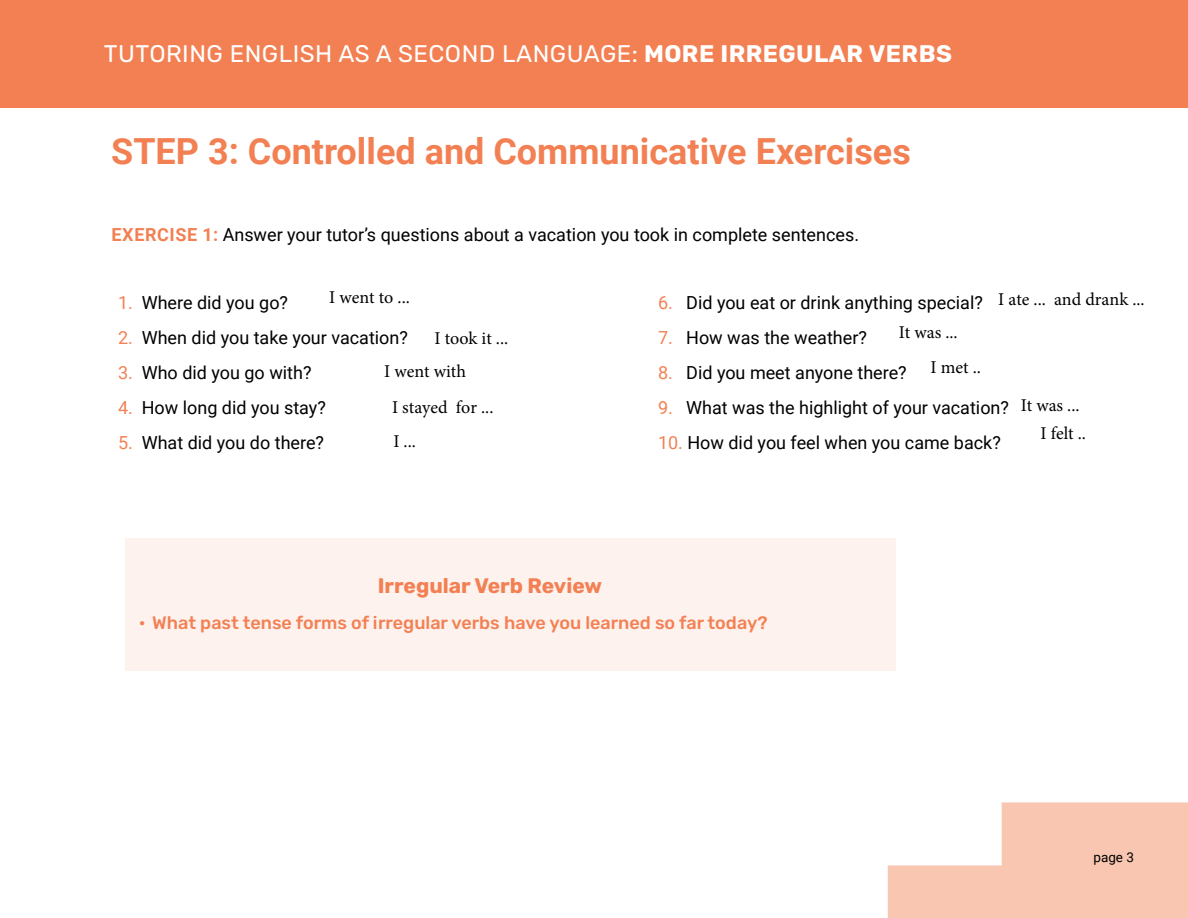
<style>
.page{position:relative;width:1188px;height:918px;background:#fff}
.page>*{position:absolute;margin:0;border:0;box-sizing:border-box;transform-origin:0 0}
.t1{font:700 36px "Roboto";color:#f38053}
.t2{font:24px "Rubik";letter-spacing:.02em;color:#fff}
.t3{font:700 21px "Rubik";color:#f38053}
.t4{font:18px "Roboto";color:#000}
.t5{font:18px/33.2px "Minion Pro";color:#000}
.t6{font:500 18px "Rubik";color:#f38053}
.t7{font:13.5px "Roboto";color:#000}
.s1{font-weight:700}
.s2{font-weight:700;color:#f38053}
.s3{color:#f38053}
</style>
<div class="page">
<svg style="left:888px;top:802px;width:300px;height:116px"></svg>
<div style="left:0;top:0;width:1188px;height:108px;background:#f38053"></div>
<div style="left:125px;top:538px;width:770px;height:133px;background:#fef2ee"></div>
<h2 class="t2" style="left:104px;top:41px;width:850px">TUTORING ENGLISH AS A SECOND LANGUAGE: <span class="s1">MORE IRREGULAR VERBS</span></h2>
<h1 class="t1" style="left:111px;top:126px;width:801px">STEP 3: Controlled and Communicative Exercises</h1>
<p class="t4" style="left:112px;top:222px;width:749px"><span class="s2">EXERCISE 1:</span> Answer your tutor’s questions about a vacation you took in complete sentences.</p>
<p class="t5" style="left:329px;top:281px;width:82px">I went to ...</p>
<p class="t5" style="left:384px;top:322px;width:126px;text-indent:50px">I took it ...<br>I went with</p>
<p class="t5" style="left:392px;top:390px;width:103px;line-height:34.5px">I stayed for ...<br>I ...</p>
<p class="t4" style="left:118px;top:290px;width:172px"><span class="s3">1.</span> Where did you go?</p>
<p class="t4" style="left:118px;top:325px;width:291px"><span class="s3">2.</span> When did you take your vacation?</p>
<p class="t4" style="left:118px;top:360px;width:195px"><span class="s3">3.</span> Who did you go with?</p>
<p class="t4" style="left:118px;top:395px;width:209px"><span class="s3">4.</span> How long did you stay?</p>
<p class="t4" style="left:118px;top:430px;width:208px"><span class="s3">5.</span> What did you do there?</p>
<p class="t5" style="left:998px;top:282px;width:148px">I ate ... and drank ...</p>
<p class="t4" style="left:658px;top:290px;width:326px"><span class="s3">6.</span> Did you eat or drink anything special?</p>
<p class="t4" style="left:658px;top:325px;width:210px"><span class="s3">7.</span> How was the weather?</p>
<p class="t4" style="left:658px;top:360px;width:250px"><span class="s3">8.</span> Did you meet anyone there?</p>
<p class="t4" style="left:658px;top:395px;width:353px"><span class="s3">9.</span> What was the highlight of your vacation?</p>
<p class="t4" style="left:658px;top:430px;width:344px"><span class="s3">10.</span> How did you feel when you came back?</p>
<p class="t5" style="left:931px;top:315px;width:52px;line-height:35.1px;text-indent:-32px">It was ...<br>I met ..</p>
<p class="t5" style="left:1041px;top:391px;width:47px;line-height:28.5px;text-indent:-20px">It was ...<br>I felt ..</p>
<p class="t3" style="left:378px;top:574px;width:226px">Irregular Verb Review</p>
<p class="t6" style="left:139px;top:613px;width:630px">• What past tense forms of irregular verbs have you learned so far today?</p>
<p class="t7" style="left:1093px;top:848px;width:42px">page 3</p>
</div>
